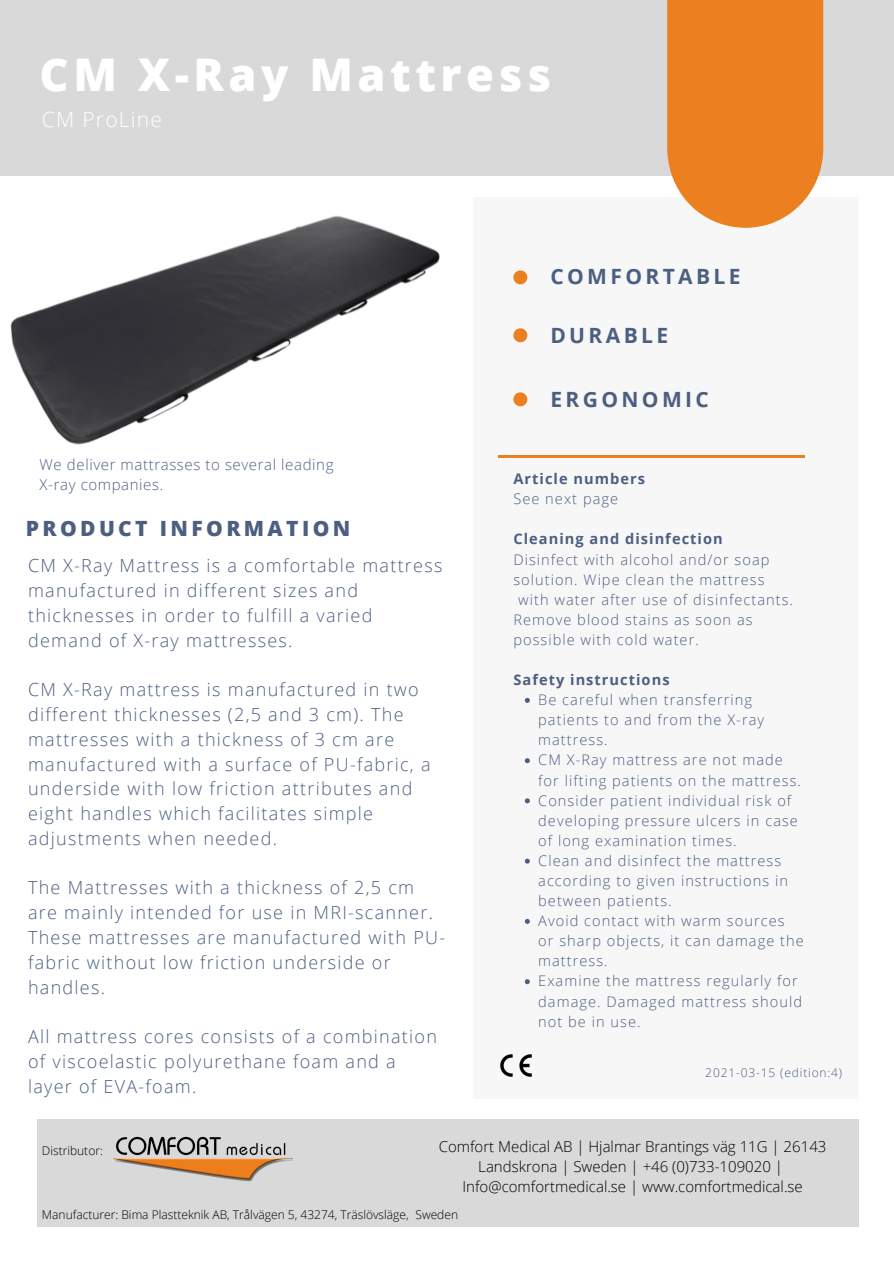
<style>
.page{position:relative;width:894px;height:1264px;background:#fff}
.page>*{position:absolute;margin:0;border:0;box-sizing:border-box;transform-origin:0 0}
.t1{font:800 45px "Open Sans";letter-spacing:.1em;color:#fff}
.t2{font:700 21px "Open Sans";letter-spacing:.16em;color:#4d5f81}
.t3{font:800 21px "Open Sans";letter-spacing:.16em;color:#4d5f81}
.t4{font:300 21px "Open Sans";letter-spacing:.06em;color:#fff}
.t5{font:300 18px/24.8px "Open Sans";letter-spacing:.07em;color:#4d5f81}
.t6{font:300 15px/20.2px "Open Sans";color:#000;text-align:center}
.t7{font:300 15px "Open Sans";letter-spacing:.04em;color:#4d5f81}
.t8{font:300 14.55px/20.1px "Open Sans";letter-spacing:.07em;color:#4d5f81}
.t9{font:700 14.55px "Open Sans";letter-spacing:.07em;color:#4d5f81}
.t10{font:300 12px "Open Sans";color:#000}
.t11{font:300 12px "Open Sans";letter-spacing:.07em;color:#4d5f81}
</style>
<div class="page">
<div style="left:0;top:0;width:893px;height:176px;background:#d9d9d9"></div>
<div style="left:473px;top:197px;width:385px;height:976px;background:#f7f7f7"></div>
<hr style="left:498px;top:455px;width:306px;height:3px;background:#ec8021">
<div style="left:0;top:1099px;width:893px;height:164px;background:#fff"></div>
<svg style="left:667px;top:0;width:156px;height:228px;background:#ec8931"></svg>
<div style="left:37px;top:1119px;width:821px;height:107px;background:#d9d9d9"></div>
<svg style="left:513px;top:270px;width:14px;height:14px"></svg>
<svg style="left:513px;top:328px;width:14px;height:14px"></svg>
<svg style="left:513px;top:392px;width:14px;height:14px"></svg>
<img style="left:500px;top:1054px;width:32px;height:23px">
<img style="left:113px;top:1136px;width:180px;height:46px">
<svg style="left:524px;top:698px;width:5px;height:5px"></svg>
<svg style="left:524px;top:758px;width:5px;height:5px"></svg>
<svg style="left:524px;top:798px;width:5px;height:5px"></svg>
<svg style="left:524px;top:858px;width:5px;height:5px"></svg>
<svg style="left:524px;top:918px;width:5px;height:5px"></svg>
<svg style="left:524px;top:979px;width:5px;height:5px"></svg>
<img style="left:10px;top:215px;width:430px;height:230px">
<p class="t1" style="left:40px;top:43px;width:513px">CM X-Ray Mattress</p>
<p class="t4" style="left:42px;top:105px;width:122px">CM ProLine</p>
<p class="t2" style="left:550px;top:262px;width:192px">COMFORTABLE</p>
<p class="t2" style="left:550px;top:320px;width:119px">DURABLE</p>
<p class="t7" style="left:40px;top:454px;width:295px">We deliver mattrasses to several leading</p>
<p class="t7" style="left:40px;top:474px;width:125px">X-ray companies.</p>
<p class="t3" style="left:26px;top:514px;width:326px">PRODUCT INFORMATION</p>
<p class="t5" style="left:28px;top:553px;width:416px">CM X-Ray Mattress is a comfortable mattress manufactured in different sizes and thicknesses in order to fulfill a varied demand of X-ray mattresses.</p>
<p class="t5" style="left:28px;top:676px;width:404px">CM X-Ray mattress is manufactured in two different thicknesses (2,5 and 3 cm). The mattresses with a thickness of 3 cm are manufactured with a surface of PU-fabric, a underside with low friction attributes and eight handles which facilitates simple adjustments when needed.</p>
<p class="t5" style="left:28px;top:875px;width:406px">The Mattresses with a thickness of 2,5 cm are mainly intended for use in MRI-scanner.</p>
<p class="t5" style="left:28px;top:924px;width:418px">These mattresses are manufactured with PU&shy;fabric without low friction underside or handles.</p>
<p class="t5" style="left:28px;top:1023px;width:410px">All mattress cores consists of a combination of viscoelastic polyurethane foam and a layer of EVA-foam.</p>
<p class="t2" style="left:550px;top:385px;width:160px">ERGONOMIC</p>
<p class="t9" style="left:513px;top:468px;width:133px">Article numbers</p>
<p class="t8" style="left:513px;top:488px;width:106px">See next page</p>
<p class="t9" style="left:513px;top:529px;width:211px">Cleaning and disinfection</p>
<p class="t8" style="left:513px;top:549px;width:257px">Disinfect with alcohol and/or soap</p>
<p class="t8" style="left:513px;top:569px;width:252px">solution. Wipe clean the mattress</p>
<p class="t8" style="left:518px;top:589px;width:276px">with water after use of disinfectants.</p>
<p class="t8" style="left:513px;top:609px;width:241px">Remove blood stains as soon as</p>
<p class="t8" style="left:513px;top:629px;width:187px">possible with cold water.</p>
<p class="t9" style="left:513px;top:669px;width:158px">Safety instructions</p>
<p class="t8" style="left:538px;top:689px;width:227px">Be careful when transferring patients to and from the X-ray mattress.</p>
<p class="t8" style="left:538px;top:749px;width:264px">CM X-Ray mattress are not made for lifting patients on the mattress.</p>
<p class="t8" style="left:538px;top:790px;width:261px">Consider patient individual risk of developing pressure ulcers in case of long examination times.</p>
<p class="t8" style="left:538px;top:850px;width:251px">Clean and disinfect the mattress according to given instructions in between patients.</p>
<p class="t8" style="left:538px;top:910px;width:267px">Avoid contact with warm sources<br>or sharp objects, it can damage the mattress.</p>
<p class="t8" style="left:538px;top:970px;width:265px">Examine the mattress regularly for damage. Damaged mattress should not be in use.</p>
<p class="t11" style="left:705px;top:1064px;width:138px">2021-03-15 (edition:4)</p>
<p class="t10" style="left:42px;top:1141px;width:62px">Distributor:</p>
<p class="t6" style="left:438px;top:1135px;width:389px">Comfort Medical AB | Hjalmar Brantings väg 11G | 26143<br>Landskrona | Sweden | +46 (0)733-109020 |</p>
<p class="t6" style="left:462px;top:1176px;width:342px">Info@comfortmedical.se | www.comfortmedical.se</p>
<p class="t10" style="left:42px;top:1205px;width:417px">Manufacturer: Bima Plastteknik AB, Trålvägen 5, 43274, Träslövsläge, Sweden</p>
</div>
